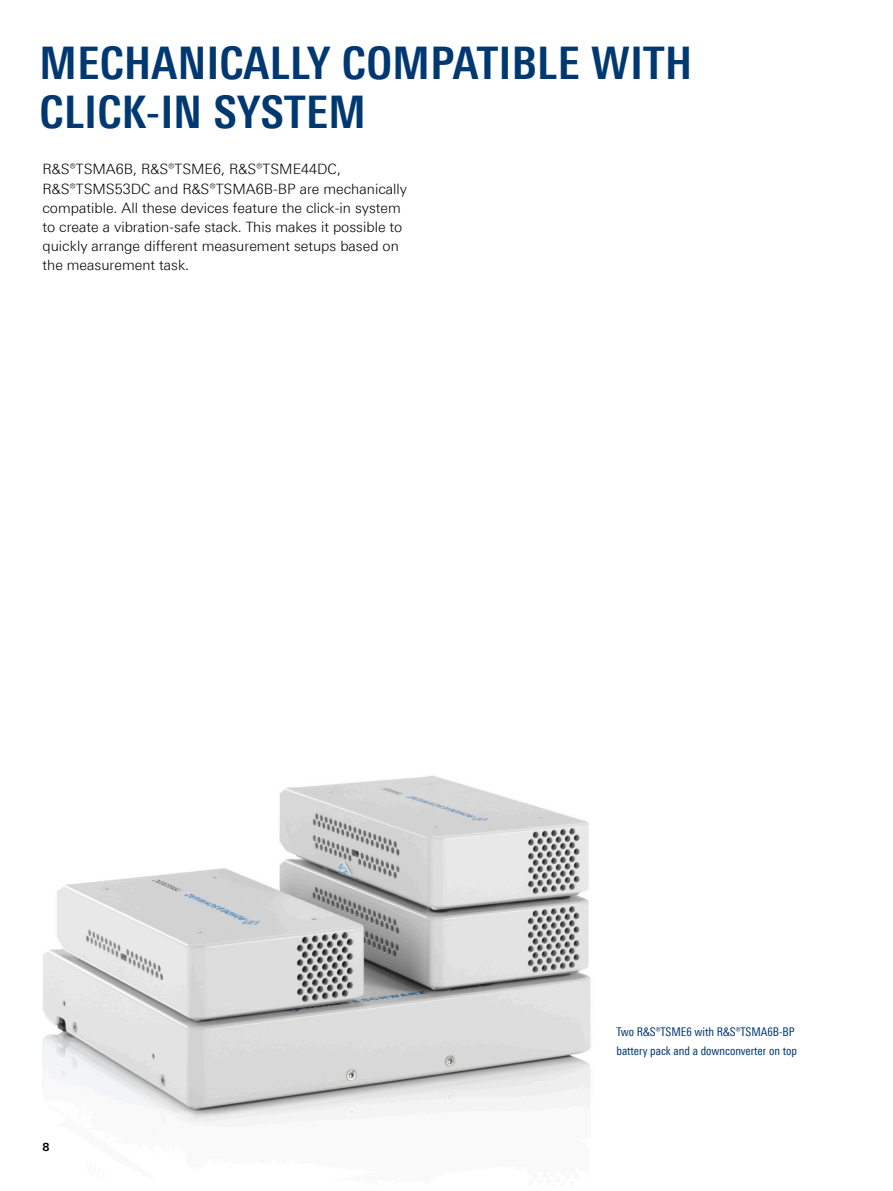
<style>
.page{position:relative;width:893px;height:1191px;background:#fff}
.page>*{position:absolute;margin:0;border:0;box-sizing:border-box;transform-origin:0 0}
.Seiten_Headline_30Pt_blau{font:700 condensed 45px/49.5px "Linotype Universfor RS";letter-spacing:.01em;color:#003872}
.Haupttext_ohne_Abstand{font:300 14.25px/19.2px "Linotype Universfor RS";color:#000}
.Bildunterschrift{font:condensed 12px/19.2px "Linotype Universfor RS";color:#003872}
.t1{font:700 11.25px "Linotype Universfor RS";color:#000}
</style>
<div class="page">
<img style="left:42px;top:775px;width:549px;height:352px">
<p class="Seiten_Headline_30Pt_blau" style="left:40px;top:38px;width:654px">MECHANICALLY COMPATIBLE WITH<br>CLICK-IN SYSTEM</p>
<p class="Haupttext_ohne_Abstand" style="left:43px;top:160px;width:366px">R&amp;S®TSMA6B, R&amp;S®TSME6, R&amp;S®TSME44DC, R&amp;S®TSMS53DC and R&amp;S®TSMA6B-BP are mechanically compatible. All these devices feature the click-in system to create a vibration-safe stack. This makes it possible to quickly arrange different measurement setups based on the measurement task.</p>
<p class="t1" style="left:43px;top:1139px;width:9px">8</p>
<p class="Bildunterschrift" style="left:617px;top:1021px;width:182px">Two R&amp;S®TSME6 with R&amp;S®TSMA6B-BP battery pack and a downconverter on top</p>
</div>
